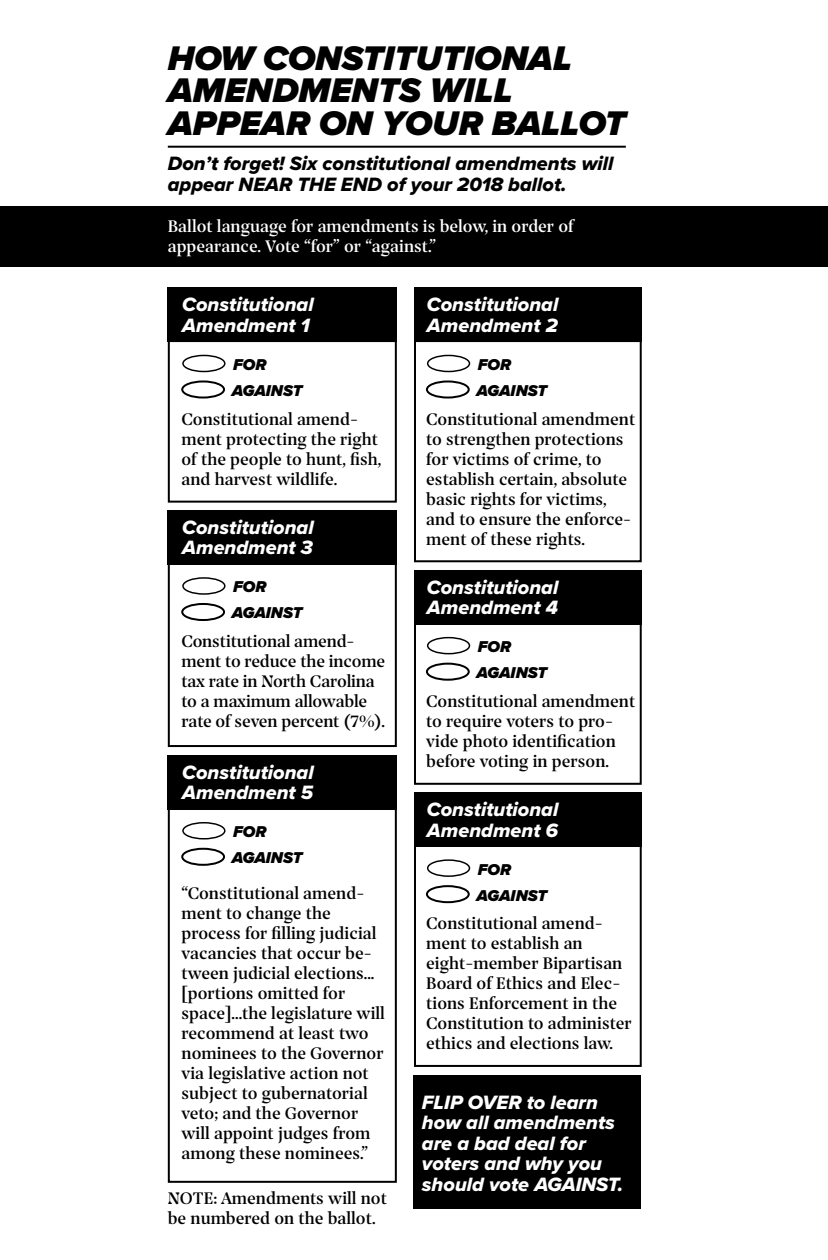
<style>
.page{position:relative;width:828px;height:1260px;background:#fff}
.page>*{position:absolute;margin:0;border:0;box-sizing:border-box;transform-origin:0 0}
.t1{font:italic 900 35.4px/32.4px "Proxima Nova";color:#000}
.t2{font:20px/20.4px "Proxima Nova Extrabld It";color:#fff}
.t3{font:20px/20.4px "Proxima Nova Extrabld It";color:#000}
.Paragraph_Style_1{font:18px/20px "Prospectus Std S Bd";color:#000}
.t4{font:18px/20px "Prospectus Std S Bd";color:#fff}
.t5{font:italic 900 16.2px "Proxima Nova";color:#000}
</style>
<div class="page">
<div style="left:413px;top:1075px;width:228px;height:134px;background:#000"></div>
<div style="left:0;top:207px;width:828px;height:60px;background:#000"></div>
<hr style="left:168px;top:146px;width:458px;height:2px;background:#000">
<div style="left:168px;top:288px;width:229px;height:54px;background:#000"></div>
<div style="left:168px;top:510px;width:229px;height:55px;background:#000"></div>
<div style="left:168px;top:755px;width:229px;height:55px;background:#000"></div>
<div style="left:168px;top:340px;width:229px;height:163px;border:2px solid #000"></div>
<div style="left:168px;top:563px;width:229px;height:184px;border:2px solid #000"></div>
<div style="left:168px;top:807px;width:229px;height:376px;border:2px solid #000"></div>
<div style="left:182px;top:355px;width:44px;height:17px;border:1px solid #000;border-radius:50%"></div>
<div style="left:181px;top:380px;width:44px;height:19px;border:2px solid #000;border-radius:50%"></div>
<div style="left:182px;top:577px;width:44px;height:18px;border:1px solid #000;border-radius:50%"></div>
<div style="left:181px;top:603px;width:44px;height:18px;border:2px solid #000;border-radius:50%"></div>
<div style="left:182px;top:822px;width:44px;height:18px;border:1px solid #000;border-radius:50%"></div>
<div style="left:181px;top:848px;width:44px;height:18px;border:2px solid #000;border-radius:50%"></div>
<div style="left:414px;top:288px;width:228px;height:54px;background:#000"></div>
<div style="left:414px;top:570px;width:228px;height:54px;background:#000"></div>
<div style="left:414px;top:792px;width:228px;height:55px;background:#000"></div>
<div style="left:414px;top:340px;width:228px;height:222px;border:2px solid #000"></div>
<div style="left:414px;top:622px;width:228px;height:163px;border:2px solid #000"></div>
<div style="left:414px;top:845px;width:228px;height:222px;border:2px solid #000"></div>
<div style="left:427px;top:355px;width:43px;height:17px;border:1px solid #000;border-radius:50%"></div>
<div style="left:426px;top:380px;width:44px;height:19px;border:2px solid #000;border-radius:50%"></div>
<div style="left:427px;top:637px;width:43px;height:17px;border:1px solid #000;border-radius:50%"></div>
<div style="left:426px;top:663px;width:44px;height:18px;border:2px solid #000;border-radius:50%"></div>
<div style="left:427px;top:859px;width:43px;height:18px;border:1px solid #000;border-radius:50%"></div>
<div style="left:426px;top:885px;width:44px;height:18px;border:2px solid #000;border-radius:50%"></div>
<p class="t1" style="left:168px;top:41px;width:460px">HOW CONSTITUTIONAL<br>AMENDMENTS WILL<br>APPEAR ON YOUR BALLOT</p>
<p class="t3" style="left:168px;top:153px;width:447px">Don’t forget! Six constitutional amendments will appear NEAR THE END of your 2018 ballot.</p>
<p class="t4" style="left:168px;top:216px;width:408px">Ballot language for amendments is below, in order of appearance. Vote “for” or “against.”</p>
<p class="t2" style="left:182px;top:294px;width:133px">Constitutional<br>Amendment 1</p>
<p class="t5" style="left:233px;top:352px;width:35px">FOR</p>
<p class="t5" style="left:232px;top:378px;width:72px">AGAINST</p>
<p class="Paragraph_Style_1" style="left:182px;top:408px;width:201px">Constitutional amend&shy;ment protecting the right of the people to hunt, fish, and harvest wildlife.</p>
<p class="t2" style="left:182px;top:517px;width:133px">Constitutional<br>Amendment 3</p>
<p class="t5" style="left:233px;top:575px;width:35px">FOR</p>
<p class="t5" style="left:232px;top:601px;width:72px">AGAINST</p>
<p class="Paragraph_Style_1" style="left:182px;top:631px;width:205px">Constitutional amend&shy;ment to reduce the income tax rate in North Carolina to a maximum allowable rate of seven percent (7%).</p>
<p class="t2" style="left:182px;top:762px;width:133px">Constitutional<br>Amendment 5</p>
<p class="t5" style="left:233px;top:820px;width:35px">FOR</p>
<p class="t5" style="left:232px;top:846px;width:72px">AGAINST</p>
<p class="Paragraph_Style_1" style="left:182px;top:882px;width:205px">“Constitutional amend&shy;ment to change the process for filling judicial vacancies that occur be&shy;tween judicial elections... [portions omitted for space]...the legislature will recommend at least two nominees to the Governor via legislative action not subject to gubernatorial veto; and the Governor will appoint judges from among these nominees.”</p>
<p class="Paragraph_Style_1" style="left:168px;top:1188px;width:221px">NOTE: Amendments will not be numbered on the ballot.</p>
<p class="t2" style="left:427px;top:294px;width:133px">Constitutional<br>Amendment 2</p>
<p class="t5" style="left:478px;top:352px;width:35px">FOR</p>
<p class="t5" style="left:476px;top:378px;width:72px">AGAINST</p>
<p class="Paragraph_Style_1" style="left:426px;top:408px;width:211px">Constitutional amendment to strengthen protections for victims of crime, to establish certain, absolute basic rights for victims, and to ensure the enforce&shy;ment of these rights.</p>
<p class="t2" style="left:427px;top:576px;width:133px">Constitutional<br>Amendment 4</p>
<p class="t5" style="left:478px;top:635px;width:35px">FOR</p>
<p class="t5" style="left:476px;top:661px;width:72px">AGAINST</p>
<p class="Paragraph_Style_1" style="left:426px;top:690px;width:211px">Constitutional amendment to require voters to pro&shy;vide photo identification before voting in person.</p>
<p class="t2" style="left:427px;top:799px;width:133px">Constitutional<br>Amendment 6</p>
<p class="t5" style="left:478px;top:857px;width:35px">FOR</p>
<p class="t5" style="left:476px;top:883px;width:72px">AGAINST</p>
<p class="Paragraph_Style_1" style="left:426px;top:913px;width:207px">Constitutional amend&shy;ment to establish an eight-member Bipartisan<br>Board of Ethics and Elec&shy;tions Enforcement in the<br>Constitution to administer ethics and elections law.</p>
<p class="t2" style="left:422px;top:1092px;width:203px">FLIP OVER to learn how all amendments are a bad deal for voters and why you should vote AGAINST.</p>
</div>
